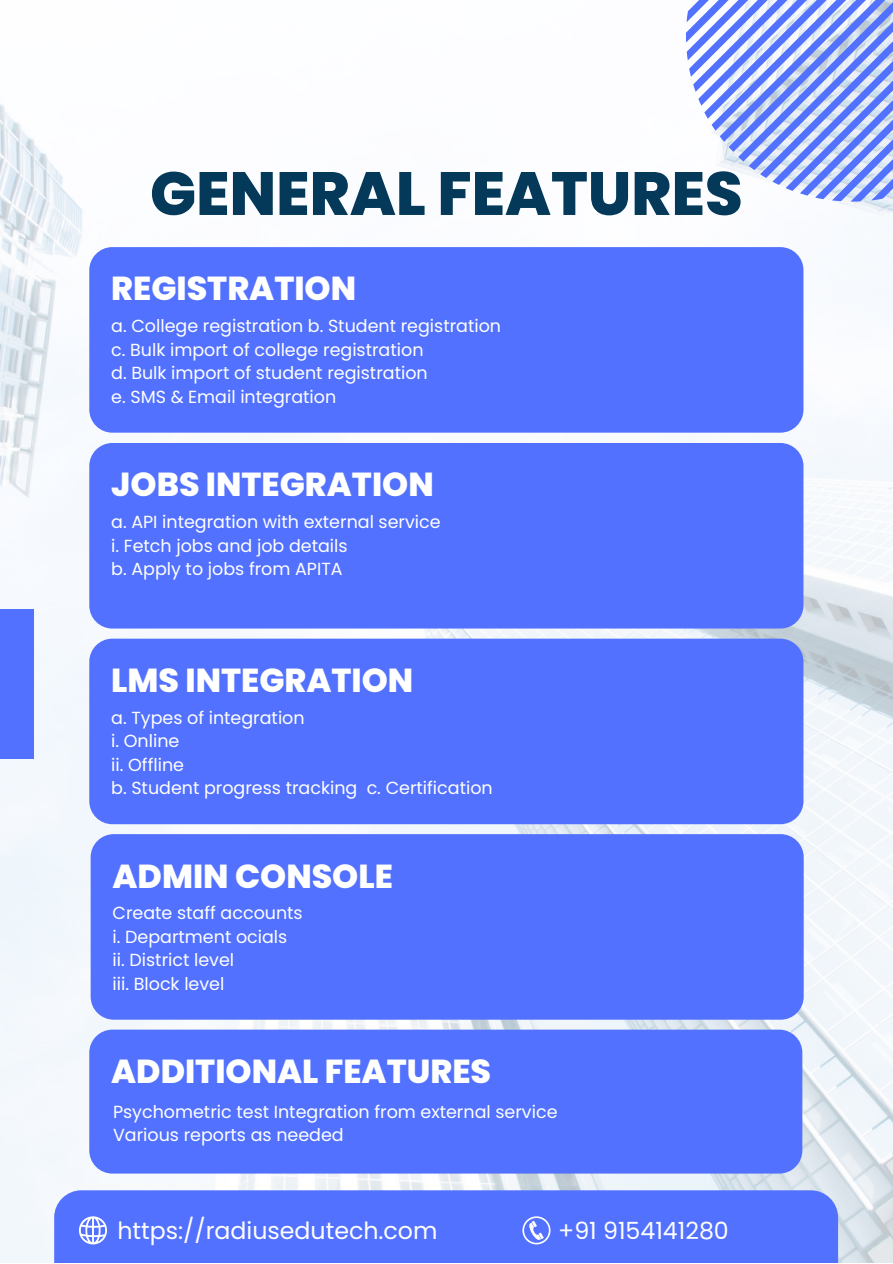
<style>
.page{position:relative;width:893px;height:1264px;background:#fff}
.page>*{position:absolute;margin:0;border:0;box-sizing:border-box;transform-origin:0 0}
.t1{font:800 60.9px "Poppins";color:#043959}
.t2{font:800 33.15px "Poppins";color:#fff}
.t3{font:25.8px "Poppins";color:#fff}
.t4{font:23.7px "Poppins";color:#fff}
.t5{font:17.55px/23.5px "Poppins";color:#fff}
</style>
<div class="page">
<img style="left:0;top:104px;width:892px;height:1158px">
<svg style="left:686px;top:0;width:206px;height:202px"></svg>
<div style="left:0;top:609px;width:33px;height:150px;background:#5271ff"></div>
<div style="left:54px;top:1190px;width:784px;height:72px;background:#5271ff"></div>
<svg style="left:79px;top:1216px;width:28px;height:28px"></svg>
<svg style="left:522px;top:1216px;width:28px;height:28px"></svg>
<div style="left:89px;top:247px;width:714px;height:185px;background:#5271ff;border-radius:23px"></div>
<div style="left:89px;top:443px;width:714px;height:185px;background:#5271ff;border-radius:23px"></div>
<div style="left:89px;top:638px;width:714px;height:186px;background:#5271ff;border-radius:23px"></div>
<div style="left:91px;top:834px;width:712px;height:185px;background:#5271ff;border-radius:23px"></div>
<div style="left:89px;top:1029px;width:713px;height:144px;background:#5271ff;border-radius:23px"></div>
<h1 class="t1" style="left:150px;top:151px;width:594px">GENERAL FEATURES</h1>
<h2 class="t2" style="left:111px;top:266px;width:246px">REGISTRATION</h2>
<p class="t5" style="left:111px;top:314px;width:391px">a. College registration b. Student registration c. Bulk import of college registration<br>d. Bulk import of student registration<br>e. SMS &amp; Email integration</p>
<h2 class="t2" style="left:111px;top:461px;width:324px">JOBS INTEGRATION</h2>
<p class="t5" style="left:111px;top:510px;width:331px">a. API integration with external service i. Fetch jobs and job details<br>b. Apply to jobs from APITA</p>
<h2 class="t2" style="left:111px;top:657px;width:303px">LMS INTEGRATION</h2>
<p class="t5" style="left:111px;top:705px;width:383px">a. Types of integration<br>i. Online<br>ii. Offline<br>b. Student progress tracking c. Certification</p>
<h2 class="t2" style="left:113px;top:852px;width:282px">ADMIN CONSOLE</h2>
<p class="t5" style="left:113px;top:901px;width:192px">Create staff accounts i. Department ocials ii. District level<br>iii. Block level</p>
<h2 class="t2" style="left:111px;top:1048px;width:381px">ADDITIONAL FEATURES</h2>
<p class="t5" style="left:113px;top:1099px;width:446px">Psychometric test Integration from external service<br>Various reports as needed</p>
<h3 class="t3" style="left:583px;top:1202px;width:197px">+123-456-7890</h3>
<h3 class="t4" style="left:117px;top:1213px;width:321px">https://radiusedutech.com</h3>
<h3 class="t4" style="left:558px;top:1213px;width:172px">+91 9154141280</h3>
</div>
